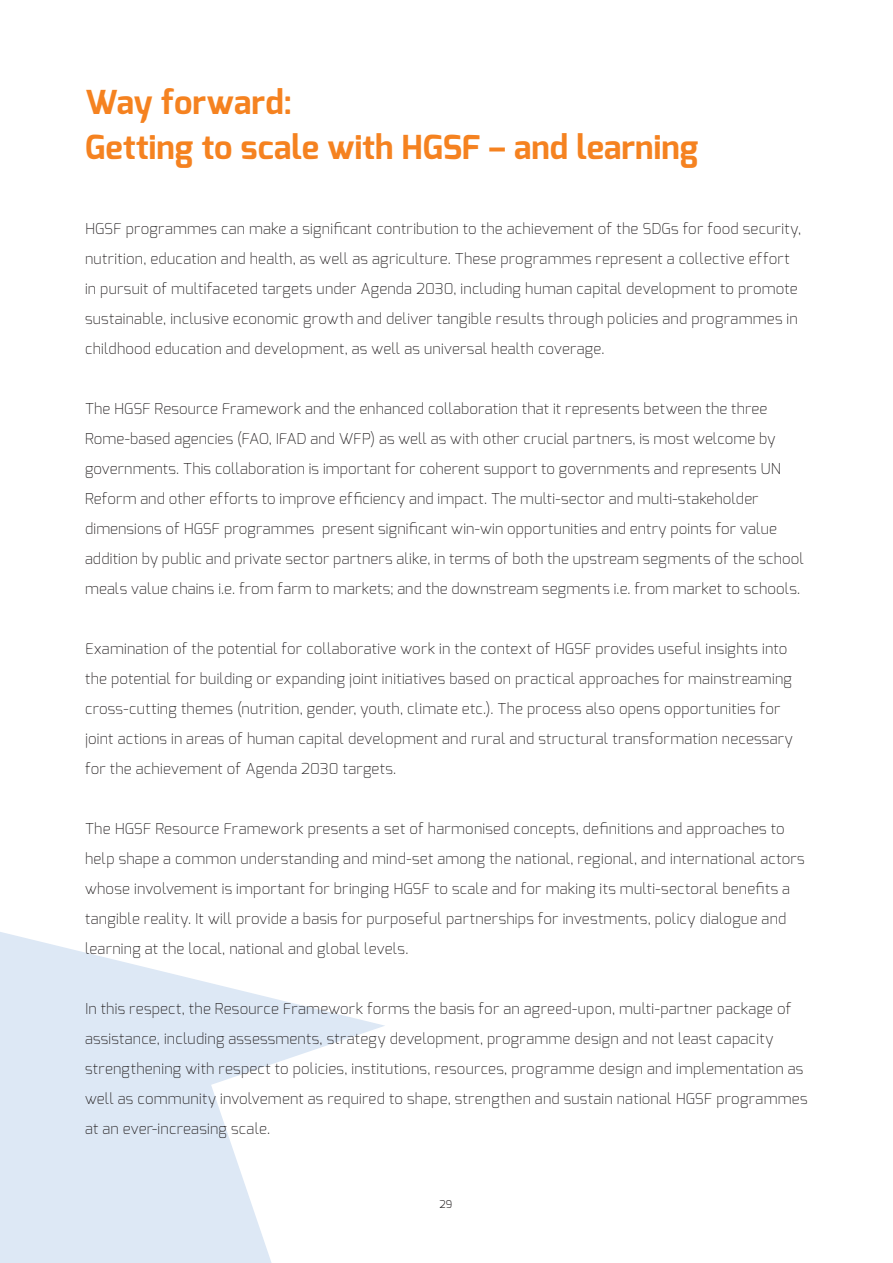
<style>
.page{position:relative;width:893px;height:1263px;background:#fff}
.page>*{position:absolute;margin:0;border:0;box-sizing:border-box;transform-origin:0 0}
.t1{font:700 33px/45px "Exo";letter-spacing:.005em;color:#f58220}
.t2{font:200 15px/30px "Exo";letter-spacing:.015em;color:#231f20}
.t3{font:300 10.5px "Exo";color:#231f20}
</style>
<div class="page">
<svg style="left:0;top:932px;width:385px;height:331px;fill:#dde8f5"></svg>
<h1 class="t1" style="left:85px;top:80px;width:615px">Way forward:<br>Getting to scale with HGSF – and learning</h1>
<p class="t2" style="left:85px;top:214px;width:717px">HGSF programmes can make a significant contribution to the achievement of the SDGs for food security, nutrition, education and health, as well as agriculture. These programmes represent a collective effort in pursuit of multifaceted targets under Agenda 2030, including human capital development to promote sustainable, inclusive economic growth and deliver tangible results through policies and programmes in childhood education and development, as well as universal health coverage.</p>
<p class="t2" style="left:85px;top:394px;width:720px">The HGSF Resource Framework and the enhanced collaboration that it represents between the three Rome-based agencies (FAO, IFAD and WFP) as well as with other crucial partners, is most welcome by governments. This collaboration is important for coherent support to governments and represents UN Reform and other efforts to improve efficiency and impact. The multi-sector and multi-stakeholder dimensions of HGSF programmes present significant win-win opportunities and entry points for value addition by public and private sector partners alike, in terms of both the upstream segments of the school meals value chains i.e. from farm to markets; and the downstream segments i.e. from market to schools.</p>
<p class="t2" style="left:85px;top:634px;width:709px">Examination of the potential for collaborative work in the context of HGSF provides useful insights into the potential for building or expanding joint initiatives based on practical approaches for mainstreaming cross-cutting themes (nutrition, gender, youth, climate etc.). The process also opens opportunities for joint actions in areas of human capital development and rural and structural transformation necessary for the achievement of Agenda 2030 targets.</p>
<p class="t2" style="left:85px;top:814px;width:721px">The HGSF Resource Framework presents a set of harmonised concepts, definitions and approaches to help shape a common understanding and mind-set among the national, regional, and international actors whose involvement is important for bringing HGSF to scale and for making its multi-sectoral benefits a tangible reality. It will provide a basis for purposeful partnerships for investments, policy dialogue and learning at the local, national and global levels.</p>
<p class="t2" style="left:85px;top:994px;width:724px">In this respect, the Resource Framework forms the basis for an agreed-upon, multi-partner package of assistance, including assessments, strategy development, programme design and not least capacity strengthening with respect to policies, institutions, resources, programme design and implementation as well as community involvement as required to shape, strengthen and sustain national HGSF programmes at an ever-increasing scale.</p>
<p class="t3" style="left:439px;top:1198px;width:14px">29</p>
</div>
